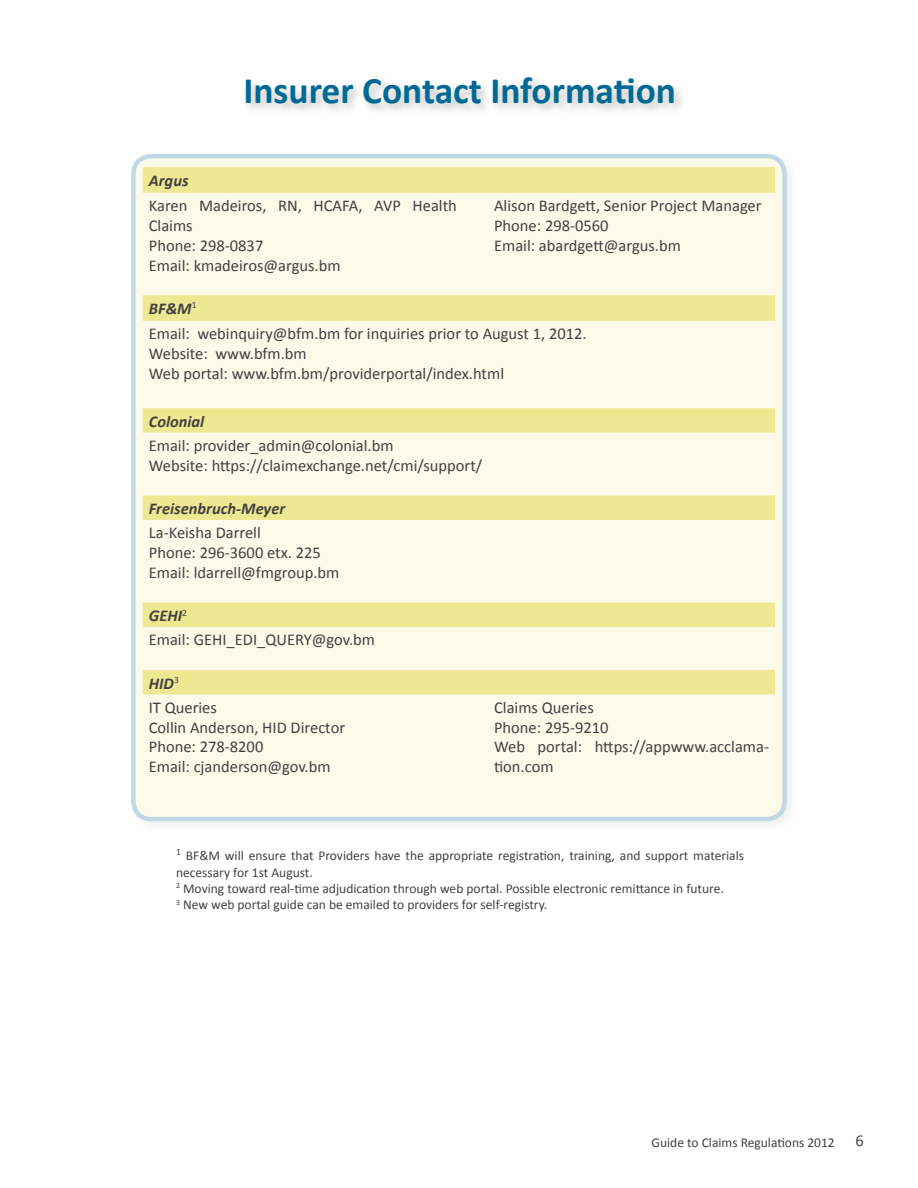
<style>
.page{position:relative;width:918px;height:1188px;background:#fff}
.page>*{position:absolute;margin:0;border:0;box-sizing:border-box;transform-origin:0 0}
.t1{font:700 37.5px "Calibri";color:#006994}
.t2{font:16.5px/19.8px "Calibri";color:#444041}
.t3{font:italic 700 16.5px "Calibri";color:#444041}
.t4{font:13.5px/16.2px "Calibri";color:#444041}
.s1{font-weight:700;font-style:italic}
</style>
<div class="page">
<div style="left:128px;top:150px;width:672px;height:685px;background:#fbfbfb"></div>
<div style="left:133px;top:156px;width:652px;height:663px;background:#fcfae9;border-radius:18px"></div>
<div style="left:131px;top:154px;width:656px;height:667px;border:4px solid #006994;border-radius:18px"></div>
<svg style="left:143px;top:167px;width:632px;height:528px"></svg>
<div style="left:243px;top:74px;width:443px;height:42px;background:#241f1f;opacity:.26"></div>
<h1 class="t1" style="left:243px;top:66px;width:434px">Insurer Contact Information</h1>
<p class="t3" style="left:149px;top:170px;width:41px">Argus</p>
<p class="t2" style="left:149px;top:196px;width:310px">Karen Madeiros, RN, HCAFA, AVP Health<br>Claims<br>Phone: 298-0837<br>Email: kmadeiros@argus.bm</p>
<p class="t2" style="left:494px;top:196px;width:269px">Alison Bardgett, Senior Project Manager<br>Phone: 298-0560<br>Email: abardgett@argus.bm</p>
<p class="t2" style="left:149px;top:295px;width:439px;line-height:25.5px"><span class="s1">BF&amp;M</span><sup>1<br></sup>Email: webinquiry@bfm.bm for inquiries prior to August 1, 2012.</p>
<p class="t2" style="left:149px;top:344px;width:357px">Website: www.bfm.bm<br>Web portal: www.bfm.bm/providerportal/index.html</p>
<p class="t3" style="left:149px;top:411px;width:57px">Colonial</p>
<p class="t2" style="left:149px;top:436px;width:335px">Email: provider_admin@colonial.bm<br>Website: https://claimexchange.net/cmi/support/</p>
<p class="t3" style="left:149px;top:498px;width:138px">Freisenbruch-Meyer</p>
<p class="t2" style="left:149px;top:523px;width:192px">La-Keisha Darrell<br>Phone: 296-3600 etx. 225<br>Email: ldarrell@fmgroup.bm</p>
<p class="t2" style="left:149px;top:603px;width:228px;line-height:24.3px"><span class="s1">GEHI</span><sup>2<br></sup>Email: GEHI_EDI_QUERY@gov.bm</p>
<p class="t2" style="left:149px;top:671px;width:70px;line-height:24.3px"><span class="s1">HID</span><sup>3<br></sup>IT Queries</p>
<p class="t2" style="left:149px;top:717px;width:198px">Collin Anderson, HID Director<br>Phone: 278-8200<br>Email: cjanderson@gov.bm</p>
<p class="t2" style="left:494px;top:698px;width:276px">Claims Queries<br>Phone: 295-9210<br>Web portal: https://appwww.acclama&shy;tion.com</p>
<p class="t4" style="left:176px;top:848px;width:570px"><sup>1</sup> BF&amp;M will ensure that Providers have the appropriate registration, training, and support materials necessary for 1st August.<br><sup>2</sup> Moving toward real-time adjudication through web portal. Possible electronic remittance in future.<br><sup>3</sup> New web portal guide can be emailed to providers for self-registry.</p>
<p class="t4" style="left:652px;top:1135px;width:185px">Guide to Claims Regulations 2012</p>
<p class="t2" style="left:856px;top:1131px;width:10px">6</p>
</div>
